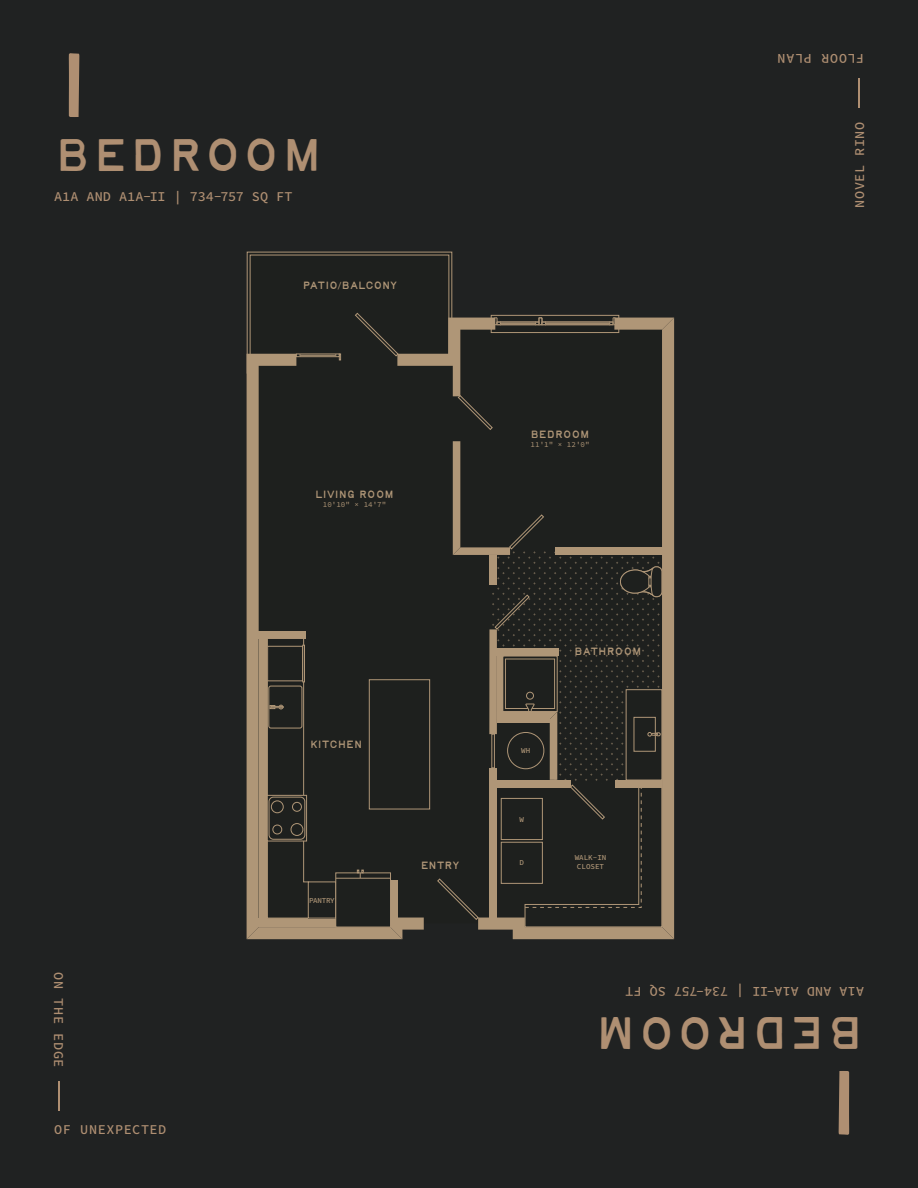
<style>
.page{position:relative;width:918px;height:1188px;background:#202222}
.page>*{position:absolute;margin:0;border:0;box-sizing:border-box;transform-origin:0 0}
.t1{font:90px "TAY Birdie";color:#af8f72}
.t2{font:45px "TAY Birdie";letter-spacing:-.015em;color:#af8f72}
.t3{font:13.5px "Source Code Variable";letter-spacing:.015em;color:#af8f72}
.t4{font:13.5px "Source Code Variable";letter-spacing:.04em;color:#af8f72}
.t5{font:13.5px "Source Code Variable";letter-spacing:-.005em;color:#af8f72}
.t6{font:13.5px "Source Code Variable";letter-spacing:.055em;color:#af8f72}
.t7{font:13.5px "Source Code Variable";letter-spacing:.05em;color:#af8f72}
.t8{font:10.35px "TAY Birdie";letter-spacing:-.065em;color:#af9677}
.t9{font:7.65px "Source Code Variable";color:#af9677}
.t10{font:7.5px/9.1px "Source Code Variable";color:#af9677;text-align:center}
.s1{font-family:"Myriad Pro"}
</style>
<div class="page">
<svg style="left:247px;top:252px;width:427px;height:687px"></svg>
<hr style="left:300px;top:355px;width:36px;height:1px;background:#af9677">
<div style="left:492px;top:734px;width:3px;height:34px;border:1px solid #af9677"></div>
<hr style="left:859px;top:78px;width:1px;height:30px;background:#af8f72">
<hr style="left:58px;top:1081px;width:2px;height:30px;background:#af8f72">
<p class="t1" style="left:54px;top:52px;width:42px">1</p>
<p class="t2" style="left:54px;top:138px;width:271px">BEDROOM</p>
<p class="t3" style="left:54px;top:187px;width:240px">A1A AND A1A-II | 734-757 SQ FT</p>
<p class="t8" style="left:302px;top:281px;width:97px">PATIO<span class="s1">/</span>BALCONY</p>
<p class="t8" style="left:315px;top:490px;width:81px">LIVING ROOM</p>
<p class="t10" style="left:323px;top:500px;width:65px">10'10" × 14'7"</p>
<p class="t8" style="left:530px;top:430px;width:61px">BEDROOM</p>
<p class="t10" style="left:531px;top:440px;width:61px">11'1" × 12'0"</p>
<p class="t6" style="left:864px;top:69px;width:88px;rotate:-180deg">FLOOR PLAN</p>
<p class="t4" style="left:850px;top:208px;width:88px;rotate:-90deg">NOVEL RINO</p>
<p class="t7" style="left:68px;top:972px;width:97px;rotate:90deg">ON THE EDGE</p>
<p class="t4" style="left:54px;top:1120px;width:114px">OF UNEXPECTED</p>
<p class="t8" style="left:310px;top:741px;width:55px">KITCHEN</p>
<p class="t10" style="left:309px;top:896px;width:27px">PANTRY</p>
<p class="t9" style="left:521px;top:745px;width:11px">WH</p>
<p class="t10" style="left:520px;top:815px;width:6px">W</p>
<p class="t8" style="left:420px;top:862px;width:41px">ENTRY</p>
<p class="t10" style="left:520px;top:859px;width:6px">D</p>
<p class="t8" style="left:574px;top:648px;width:69px">BATHROOM</p>
<p class="t10" style="left:575px;top:853px;width:33px">WALK-IN<br>CLOSET</p>
<p class="t5" style="left:744px;top:1001px;width:120px;rotate:-180deg">| 734-757 SQ FT</p>
<p class="t3" style="left:864px;top:1001px;width:113px;rotate:-180deg">A1A AND A1A-II</p>
<p class="t2" style="left:638px;top:1050px;width:45px;rotate:-180deg">M</p>
<p class="t2" style="left:864px;top:1050px;width:184px;rotate:-180deg">BED ROO</p>
<p class="t1" style="left:864px;top:1136px;width:42px;rotate:-180deg">1</p>
</div>
